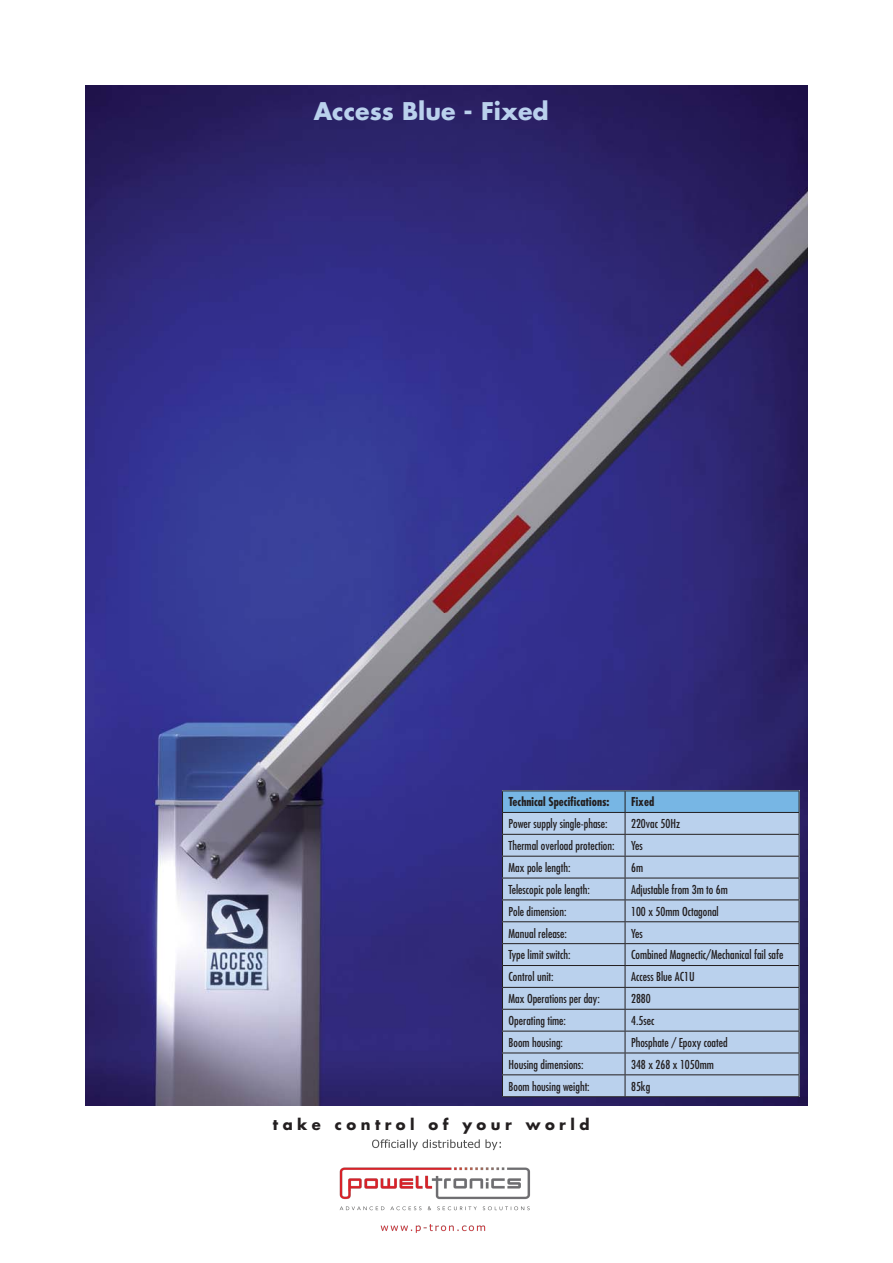
<style>
.page{position:relative;width:893px;height:1263px;background:#fff}
.page>*{position:absolute;margin:0;border:0;box-sizing:border-box;transform-origin:0 0}
.t1{font:700 23.7px "Futura";color:#bad1ed}
.t2{font:700 14.85px "Futura";letter-spacing:.3em;color:#231f20}
.t3{font:condensed 12px "Futura";color:#231f20}
.t4{font:700 condensed 12px "Futura";color:#231f20}
</style>
<div class="page">
<img style="left:85px;top:85px;width:723px;height:1021px">
<svg style="left:502px;top:791px;width:298px;height:305px;background:#adc5e0"></svg>
<hr style="left:502px;top:1096px;width:297px;height:1px;background:#231f20">
<img style="left:339px;top:1139px;width:191px;height:94px">
<h1 class="t1" style="left:314px;top:100px;width:236px">Access Blue - Fixed</h1>
<p class="t4" style="left:508px;top:797px;width:103px">Technical Specifications:</p>
<p class="t4" style="left:631px;top:797px;width:25px">Fixed</p>
<p class="t3" style="left:508px;top:818px;width:101px">Power supply single-phase:</p>
<p class="t3" style="left:631px;top:818px;width:51px">220vac 50Hz</p>
<p class="t3" style="left:508px;top:840px;width:107px">Thermal overload protection:</p>
<p class="t3" style="left:631px;top:840px;width:13px">Yes</p>
<p class="t3" style="left:508px;top:862px;width:64px">Max pole length:</p>
<p class="t3" style="left:631px;top:862px;width:14px">6m</p>
<p class="t3" style="left:508px;top:884px;width:83px">Telescopic pole length:</p>
<p class="t3" style="left:631px;top:884px;width:98px">Adjustable from 3m to 6m</p>
<p class="t3" style="left:508px;top:906px;width:59px">Pole dimension:</p>
<p class="t3" style="left:631px;top:906px;width:89px">100 x 50mm Octagonal</p>
<p class="t3" style="left:508px;top:928px;width:60px">Manual release:</p>
<p class="t3" style="left:631px;top:928px;width:13px">Yes</p>
<p class="t3" style="left:508px;top:950px;width:64px">Type limit switch:</p>
<p class="t3" style="left:631px;top:950px;width:154px">Combined Magnectic/Mechanical fail safe</p>
<p class="t3" style="left:508px;top:971px;width:47px">Control unit:</p>
<p class="t3" style="left:631px;top:971px;width:65px">Access Blue AC1U</p>
<p class="t3" style="left:508px;top:993px;width:93px">Max Operations per day:</p>
<p class="t3" style="left:631px;top:993px;width:21px">2880</p>
<p class="t3" style="left:508px;top:1015px;width:59px">Operating time:</p>
<p class="t3" style="left:631px;top:1015px;width:25px">4.5sec</p>
<p class="t3" style="left:508px;top:1037px;width:56px">Boom housing:</p>
<p class="t3" style="left:631px;top:1037px;width:98px">Phosphate / Epoxy coated</p>
<p class="t3" style="left:508px;top:1059px;width:77px">Housing dimensions:</p>
<p class="t3" style="left:631px;top:1059px;width:84px">348 x 268 x 1050mm</p>
<p class="t3" style="left:508px;top:1081px;width:83px">Boom housing weight:</p>
<p class="t3" style="left:631px;top:1081px;width:21px">85kg</p>
<p class="t2" style="left:273px;top:1117px;width:318px">take control of your world</p>
</div>
